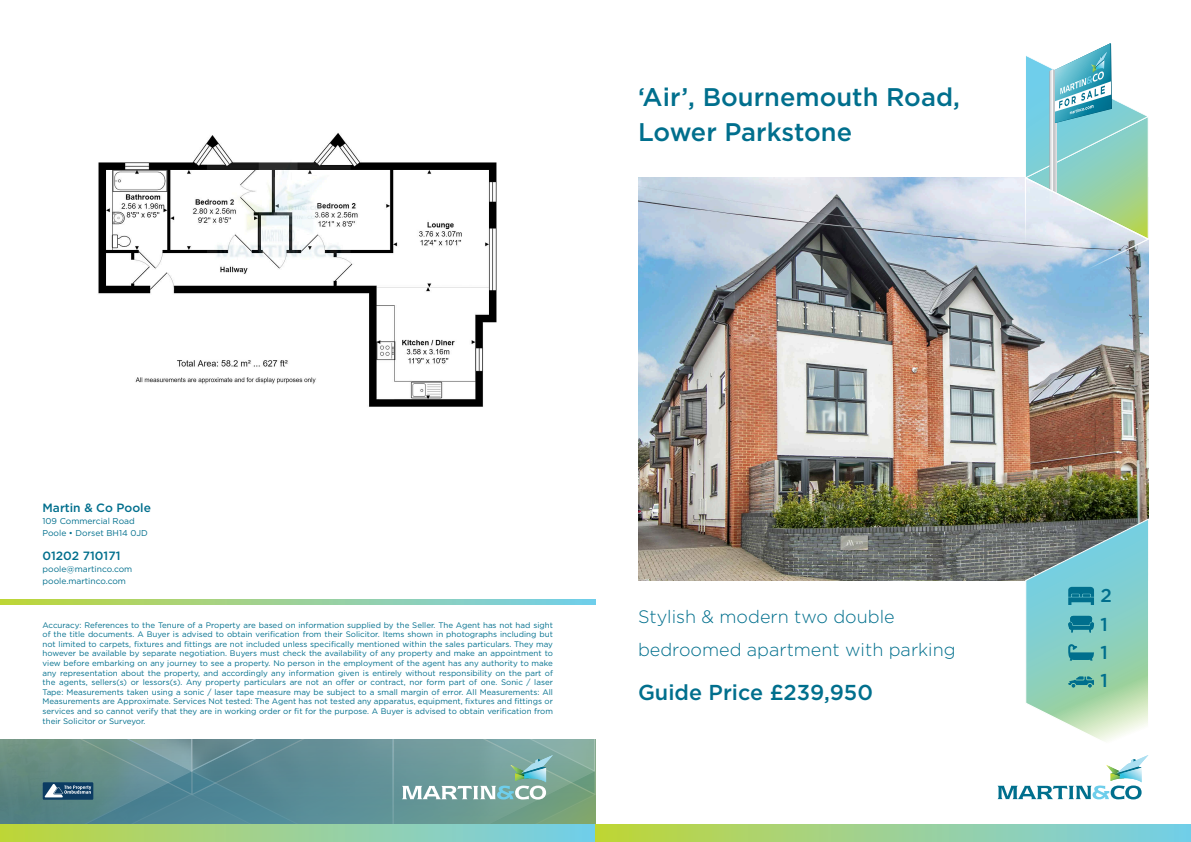
<style>
.page{position:relative;width:1191px;height:842px;background:#fff}
.page>*{position:absolute;margin:0;border:0;box-sizing:border-box;transform-origin:0 0}
.t1{font:500 25.5px/35.5px "Gotham";color:#006f8d}
.t2{font:500 21.6px "Gotham";color:#006f8d}
.t3{font:500 18.6px/28.3px "Gotham";color:#006f8d}
.t4{font:300 18px/33.2px "Gotham";color:#006f8d}
.t5{font:500 12px "Gotham";color:#006f8d}
.t6{font:8.5px/12px "Gotham";color:#006f8d}
.t7{font:8px/9.6px "Gotham";color:#006f8d;text-align:justify}
</style>
<div class="page">
<img style="left:638px;top:178px;width:510px;height:402px">
<svg style="left:0;top:599px;width:596px;height:243px"></svg>
<svg style="left:0;top:599px;width:595px;height:5px;background:#9ad195"></svg>
<svg style="left:1024px;top:43px;width:124px;height:258px;background:#a5d1d4"></svg>
<img style="left:98px;top:133px;width:399px;height:274px">
<div style="left:595px;top:825px;width:596px;height:17px;background:linear-gradient(to right,#c2d53a,#76ceed)"></div>
<svg style="left:997px;top:518px;width:152px;height:281px"></svg>
<h1 class="t1" style="left:638px;top:79px;width:323px">‘Air’, Bournemouth Road,<br>Lower Parkstone</h1>
<h3 class="t5" style="left:43px;top:500px;width:110px">Martin &amp; Co Poole</h3>
<p class="t6" style="left:43px;top:514px;width:107px">109 Commercial Road<br>Poole • Dorset BH14 0JD</p>
<h3 class="t5" style="left:43px;top:548px;width:79px">01202 710171</h3>
<p class="t6" style="left:43px;top:562px;width:91px">poole@martinco.com poole.martinco.com</p>
<p class="t7" style="left:43px;top:620px;width:512px">Accuracy: References to the Tenure of a Property are based on information supplied by the Seller. The Agent has not had sight of the title documents. A Buyer is advised to obtain verification from their Solicitor. Items shown in photographs including but not limited to carpets, fixtures and fittings are not included unless specifically mentioned within the sales particulars. They may however be available by separate negotiation. Buyers must check the availability of any property and make an appointment to view before embarking on any journey to see a property. No person in the employment of the agent has any authority to make any representation about the property, and accordingly any information given is entirely without responsibility on the part of the agents, sellers(s) or lessors(s). Any property particulars are not an offer or contract, nor form part of one. Sonic / laser Tape: Measurements taken using a sonic / laser tape measure may be subject to a small margin of error. All Measurements: All Measurements are Approximate. Services Not tested: The Agent has not tested any apparatus, equipment, fixtures and fittings or services and so cannot verify that they are in working order or fit for the purpose. A Buyer is advised to obtain verification from their Solicitor or Surveyor.</p>
<h3 class="t4" style="left:638px;top:599px;width:319px">Stylish &amp; modern two double bedroomed apartment with parking</h3>
<h2 class="t2" style="left:638px;top:678px;width:236px">Guide Price £239,950</h2>
<h3 class="t3" style="left:1100px;top:581px;width:13px">2</h3>
<h3 class="t3" style="left:1100px;top:610px;width:9px">1<br>1</h3>
<h3 class="t3" style="left:1100px;top:666px;width:9px">1</h3>
</div>
